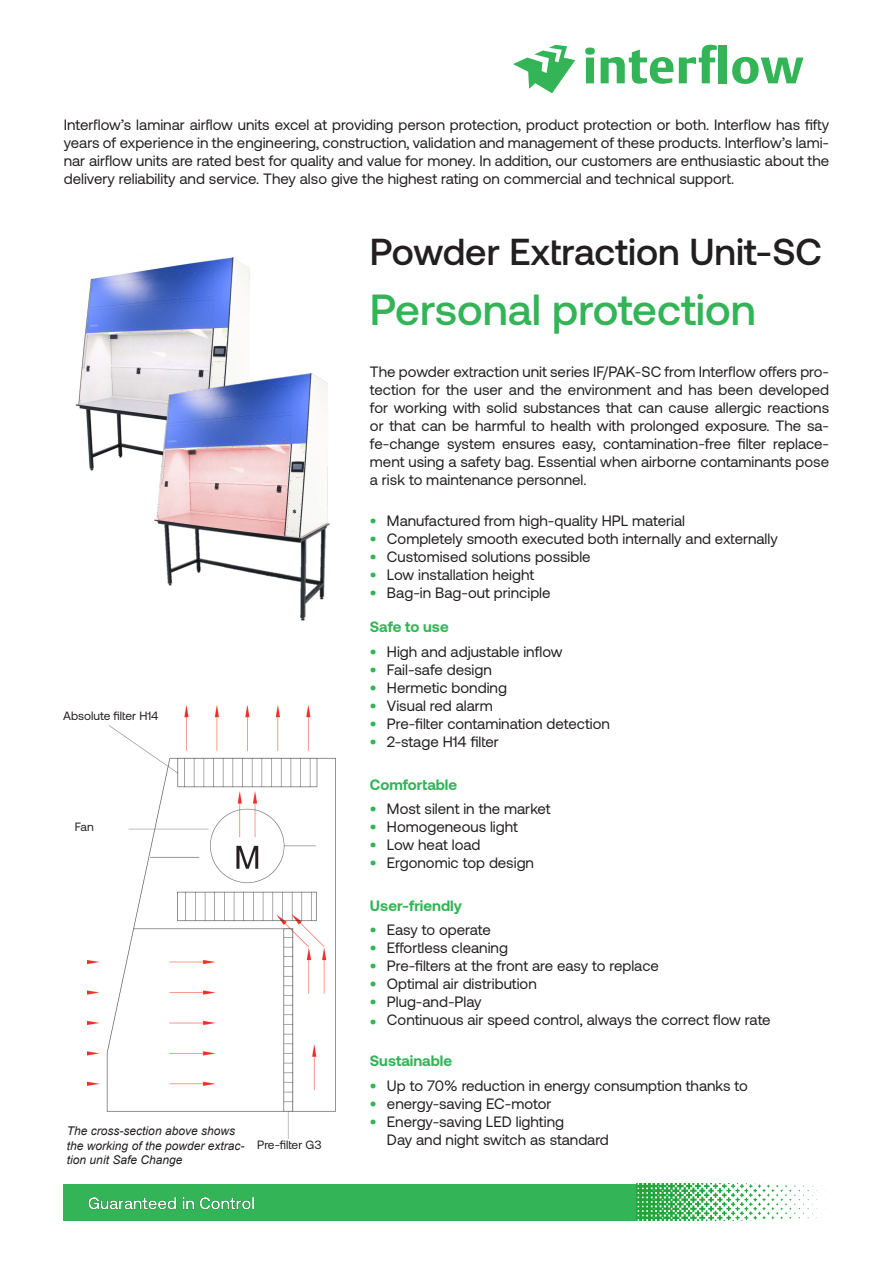
<style>
.page{position:relative;width:893px;height:1263px;background:#fff}
.page>*{position:absolute;margin:0;border:0;box-sizing:border-box;transform-origin:0 0}
.t1{font:500 43.5px "Aeonik";color:#32b457}
.t2{font:500 37.5px "Aeonik";color:#231f20}
.t3{font:15px/18px "Aeonik";color:#231f20;text-align:justify}
.t4{font:700 15px "Aeonik";color:#32b457}
.t5{font:italic 12px/14.4px "Arial";color:#231f20}
.t6{font:12px "Aeonik";color:#231f20}
</style>
<div class="page">
<svg style="left:585px;top:48px;width:10px;height:35px"></svg>
<div style="left:719px;top:45px;width:8px;height:38px;background:#32b457"></div>
<svg style="left:732px;top:57px;width:71px;height:27px"></svg>
<svg style="left:601px;top:45px;width:116px;height:39px"></svg>
<svg style="left:513px;top:45px;width:62px;height:48px"></svg>
<div style="left:64px;top:1184px;width:573px;height:36px;background:#32b457"></div>
<img style="left:88px;top:1197px;width:166px;height:13px">
<img style="left:636px;top:1184px;width:186px;height:36px">
<img style="left:75px;top:257px;width:175px;height:214px">
<img style="left:87px;top:705px;width:249px;height:433px">
<img style="left:148px;top:369px;width:182px;height:252px">
<p class="t3" style="left:64px;top:115px;width:767px">Interflow’s laminar airflow units excel at providing person protection, product protection or both. Interflow has fifty years of experience in the engineering, construction, validation and management of these products. Interflow’s lami&shy;nar airflow units are rated best for quality and value for money. In addition, our customers are enthusiastic about the delivery reliability and service. They also give the highest rating on commercial and technical support.</p>
<p class="t6" style="left:63px;top:709px;width:97px">Absolute filter H14</p>
<p class="t6" style="left:75px;top:820px;width:21px">Fan</p>
<p class="t5" style="left:67px;top:1124px;width:179px">The cross-section above shows the working of the powder extrac&shy;tion unit Safe Change</p>
<p class="t6" style="left:257px;top:1139px;width:66px">Pre-filter G3</p>
<p class="t2" style="left:370px;top:231px;width:453px">Powder Extraction Unit-SC</p>
<p class="t1" style="left:370px;top:285px;width:387px">Personal protection</p>
<p class="t3" style="left:370px;top:363px;width:461px">The powder extraction unit series IF/PAK-SC from Interflow offers pro&shy;tection for the user and the environment and has been developed for working with solid substances that can cause allergic reactions or that can be harmful to health with prolonged exposure. The sa&shy;fe-change system ensures easy, contamination-free filter replace&shy;ment using a safety bag. Essential when airborne contaminants pose a risk to maintenance personnel.</p>
<p class="t3" style="left:387px;top:512px;width:300px">Manufactured from high-quality HPL material</p>
<p class="t3" style="left:387px;top:530px;width:392px">Completely smooth executed both internally and externally</p>
<p class="t3" style="left:387px;top:548px;width:205px">Customised solutions possible</p>
<p class="t3" style="left:387px;top:566px;width:148px">Low installation height</p>
<p class="t3" style="left:387px;top:584px;width:165px">Bag-in Bag-out principle</p>
<p class="t4" style="left:370px;top:512px;width:8px">•</p>
<p class="t4" style="left:370px;top:530px;width:8px">•</p>
<p class="t4" style="left:370px;top:548px;width:8px">•</p>
<p class="t4" style="left:370px;top:566px;width:8px">•</p>
<p class="t4" style="left:370px;top:584px;width:8px">•</p>
<p class="t4" style="left:370px;top:618px;width:80px">Safe to use</p>
<p class="t3" style="left:387px;top:643px;width:177px">High and adjustable inflow</p>
<p class="t3" style="left:387px;top:661px;width:106px">Fail-safe design</p>
<p class="t3" style="left:387px;top:679px;width:121px">Hermetic bonding</p>
<p class="t3" style="left:387px;top:697px;width:107px">Visual red alarm</p>
<p class="t3" style="left:387px;top:715px;width:224px">Pre-filter contamination detection</p>
<p class="t3" style="left:387px;top:733px;width:113px">2-stage H14 filter</p>
<p class="t4" style="left:370px;top:776px;width:89px">Comfortable</p>
<p class="t3" style="left:387px;top:800px;width:165px">Most silent in the market</p>
<p class="t3" style="left:387px;top:818px;width:132px">Homogeneous light</p>
<p class="t3" style="left:387px;top:836px;width:95px">Low heat load</p>
<p class="t3" style="left:387px;top:854px;width:149px">Ergonomic top design</p>
<p class="t4" style="left:370px;top:643px;width:8px">•</p>
<p class="t4" style="left:370px;top:661px;width:8px">•</p>
<p class="t4" style="left:370px;top:679px;width:8px">•</p>
<p class="t4" style="left:370px;top:697px;width:8px">•</p>
<p class="t4" style="left:370px;top:715px;width:8px">•</p>
<p class="t4" style="left:370px;top:733px;width:8px">•</p>
<p class="t4" style="left:370px;top:800px;width:8px">•</p>
<p class="t4" style="left:370px;top:818px;width:8px">•</p>
<p class="t4" style="left:370px;top:836px;width:8px">•</p>
<p class="t4" style="left:370px;top:854px;width:8px">•</p>
<p class="t4" style="left:370px;top:897px;width:94px">User-friendly</p>
<p class="t3" style="left:387px;top:921px;width:105px">Easy to operate</p>
<p class="t3" style="left:387px;top:939px;width:123px">Effortless cleaning</p>
<p class="t3" style="left:387px;top:957px;width:273px">Pre-filters at the front are easy to replace</p>
<p class="t3" style="left:387px;top:975px;width:151px">Optimal air distribution</p>
<p class="t3" style="left:387px;top:993px;width:96px">Plug-and-Play</p>
<p class="t3" style="left:387px;top:1011px;width:385px">Continuous air speed control, always the correct flow rate</p>
<p class="t4" style="left:370px;top:921px;width:8px">•</p>
<p class="t4" style="left:370px;top:939px;width:8px">•</p>
<p class="t4" style="left:370px;top:957px;width:8px">•</p>
<p class="t4" style="left:370px;top:975px;width:8px">•</p>
<p class="t4" style="left:370px;top:993px;width:8px">•</p>
<p class="t4" style="left:370px;top:1013px;width:8px">•</p>
<p class="t4" style="left:370px;top:1052px;width:84px">Sustainable</p>
<p class="t3" style="left:387px;top:1076px;width:362px">Up to 70% reduction in energy consumption thanks to energy-saving EC-motor</p>
<p class="t3" style="left:387px;top:1112px;width:179px">Energy-saving LED lighting</p>
<p class="t3" style="left:387px;top:1130px;width:223px">Day and night switch as standard</p>
<p class="t4" style="left:370px;top:1077px;width:8px">•</p>
<p class="t4" style="left:370px;top:1095px;width:8px">•</p>
<p class="t4" style="left:370px;top:1113px;width:8px">•</p>
</div>
